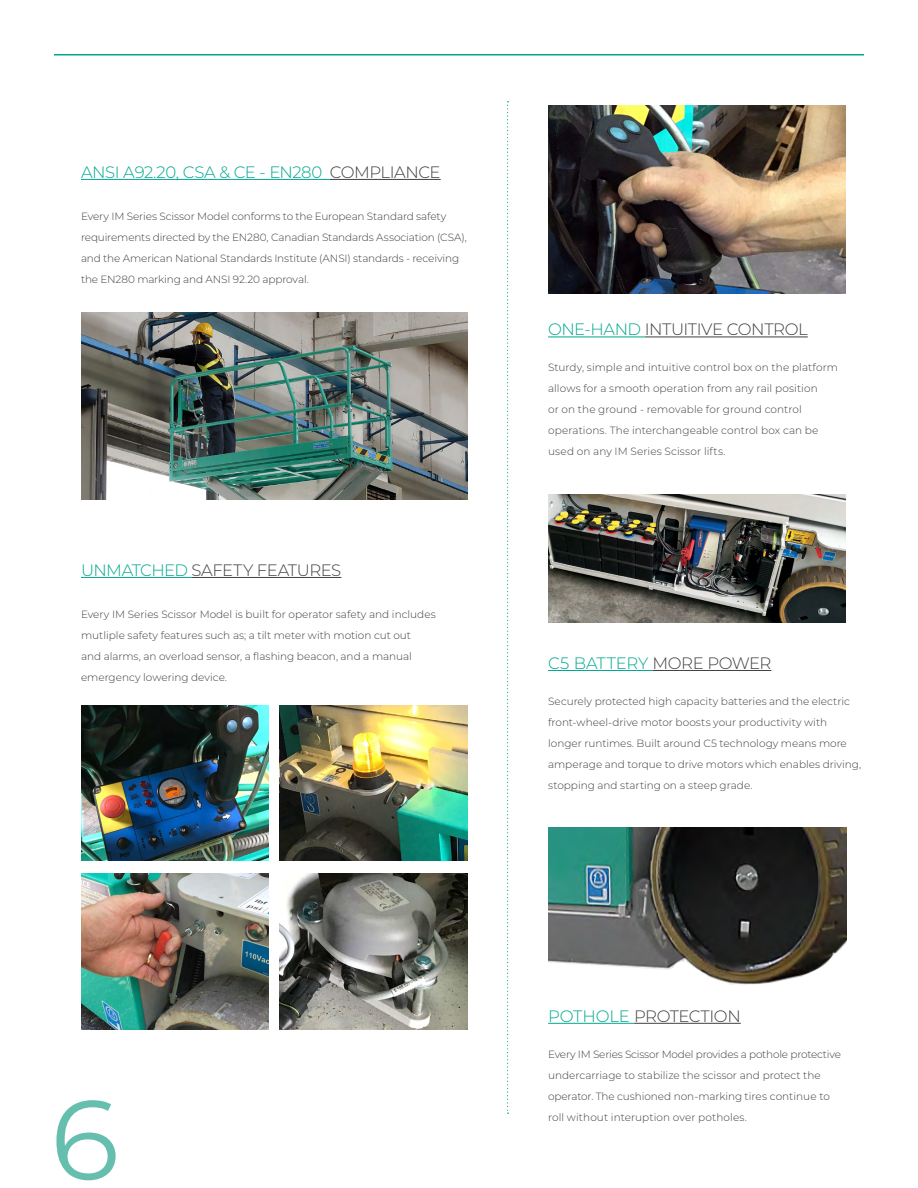
<style>
.page{position:relative;width:918px;height:1188px;background:#fff}
.page>*{position:absolute;margin:0;border:0;box-sizing:border-box;transform-origin:0 0}
.t1{font:112.5px "Montserrat";color:#66beae}
.t2{font:300 16.5px "Montserrat";letter-spacing:-.025em;color:#414042}
.t3{font:300 16.5px "Montserrat";letter-spacing:-.025em;color:#00a88f}
.t4{font:300 10.5px/21px "Montserrat";color:#414042}
.s1{color:#414042}
.s2{color:#00a88f}
</style>
<div class="page">
<img style="left:81px;top:312px;width:386px;height:188px">
<svg style="left:507px;top:101px;width:2px;height:1013px"></svg>
<img style="left:548px;top:106px;width:298px;height:187px">
<img style="left:82px;top:705px;width:187px;height:156px">
<img style="left:280px;top:705px;width:187px;height:156px">
<hr style="left:54px;top:54px;width:810px;height:2px;background:#00a88f">
<img style="left:82px;top:874px;width:187px;height:155px">
<img style="left:280px;top:874px;width:187px;height:155px">
<img style="left:548px;top:495px;width:298px;height:128px">
<img style="left:548px;top:827px;width:298px;height:158px">
<hr style="left:81px;top:179px;width:249px;height:1px;background:#00a88f">
<hr style="left:330px;top:179px;width:111px;height:1px;background:#414042">
<hr style="left:81px;top:577px;width:111px;height:1px;background:#00a88f">
<hr style="left:192px;top:577px;width:149px;height:1px;background:#414042">
<hr style="left:548px;top:337px;width:97px;height:1px;background:#00a88f">
<hr style="left:645px;top:337px;width:163px;height:1px;background:#414042">
<hr style="left:548px;top:670px;width:105px;height:1px;background:#00a88f">
<hr style="left:653px;top:670px;width:118px;height:1px;background:#414042">
<hr style="left:548px;top:1023px;width:86px;height:1px;background:#00a88f">
<hr style="left:634px;top:1023px;width:107px;height:1px;background:#414042">
<h2 class="t3" style="left:81px;top:161px;width:361px">ANSI A92.20, CSA &amp; CE - EN280 <span class="s1">COMPLIANCE</span></h2>
<p class="t4" style="left:81px;top:205px;width:387px">Every IM Series Scissor Model conforms to the European Standard safety requirements directed by the EN280, Canadian Standards Association (CSA), and the American National Standards Institute (ANSI) standards - receiving the EN280 marking and ANSI 92.20 approval.</p>
<h2 class="t2" style="left:81px;top:559px;width:262px"><span class="s2">UNMATCHED</span> SAFETY FEATURES</h2>
<p class="t4" style="left:81px;top:603px;width:356px">Every IM Series Scissor Model is built for operator safety and includes mutliple safety features such as; a tilt meter with motion cut out<br>and alarms, an overload sensor, a flashing beacon, and a manual emergency lowering device.</p>
<h2 class="t2" style="left:548px;top:318px;width:261px"><span class="s2">ONE-HAND</span> INTUITIVE CONTROL</h2>
<p class="t4" style="left:548px;top:357px;width:291px">Sturdy, simple and intuitive control box on the platform allows for a smooth operation from any rail position<br>or on the ground - removable for ground control operations. The interchangeable control box can be used on any IM Series Scissor lifts.</p>
<h2 class="t3" style="left:548px;top:652px;width:225px">C5 BATTERY <span class="s1">MORE POWER</span></h2>
<p class="t4" style="left:548px;top:690px;width:315px">Securely protected high capacity batteries and the electric front-wheel-drive motor boosts your productivity with longer runtimes. Built around C5 technology means more amperage and torque to drive motors which enables driving, stopping and starting on a steep grade.</p>
<h1 class="t1" style="left:51px;top:1062px;width:70px">6</h1>
<h2 class="t2" style="left:548px;top:1005px;width:194px"><span class="s2">POTHOLE</span> PROTECTION</h2>
<p class="t4" style="left:548px;top:1043px;width:294px">Every IM Series Scissor Model provides a pothole protective undercarriage to stabilize the scissor and protect the operator. The cushioned non-marking tires continue to roll without interuption over potholes.</p>
</div>
